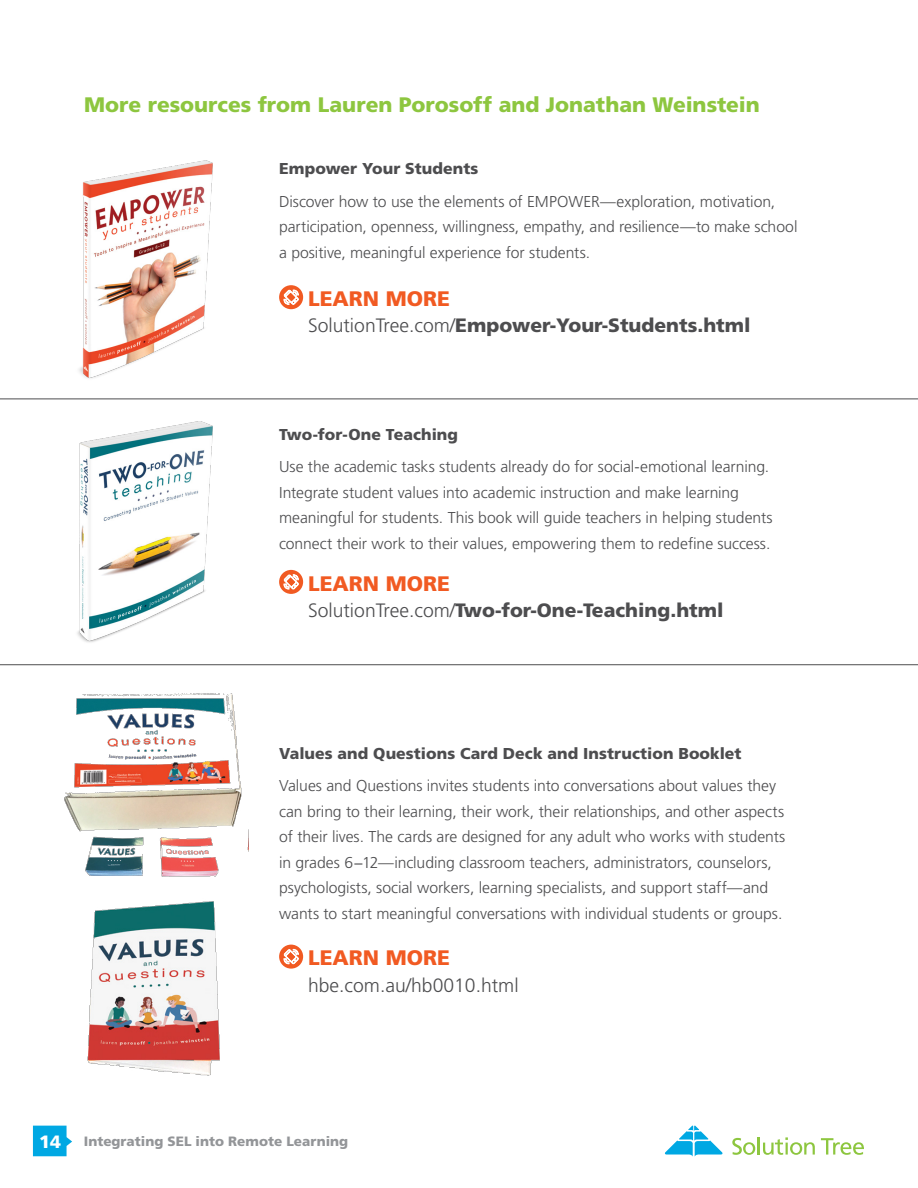
<style>
.page{position:relative;width:918px;height:1188px;background:#fff}
.page>*{position:absolute;margin:0;border:0;box-sizing:border-box;transform-origin:0 0}
.t1{font:900 21px "Frutiger LT Std";color:#8dc63f}
.t2{font:900 21px "Frutiger LT Std";color:#f15a22}
.t3{font:900 19.35px "Frutiger LT Std";color:#4d4d4f}
.t4{font:300 19.35px "Frutiger LT Std";color:#4d4d4f}
.t5{font:900 17.85px "Frutiger LT Std";color:#fff}
.t6{font:300 15.75px/25.5px "Frutiger LT Std";letter-spacing:-.005em;color:#4d4d4f}
.t7{font:900 15.75px "Frutiger LT Std";letter-spacing:.005em;color:#4d4d4f}
.t8{font:900 13.5px "Frutiger LT Std";color:#939598}
.s1{font-weight:300}
</style>
<div class="page">
<svg style="left:33px;top:1126px;width:39px;height:30px"></svg>
<svg style="left:665px;top:1126px;width:58px;height:31px"></svg>
<svg style="left:732px;top:1137px;width:83px;height:18px"></svg>
<svg style="left:821px;top:1138px;width:43px;height:17px"></svg>
<img style="left:79px;top:160px;width:134px;height:219px">
<img style="left:77px;top:421px;width:136px;height:222px">
<img style="left:87px;top:901px;width:133px;height:175px">
<div style="left:279px;top:570px;width:24px;height:24px;background:#f15a22;border-radius:50%"></div>
<svg style="left:284px;top:574px;width:15px;height:15px"></svg>
<div style="left:279px;top:285px;width:24px;height:24px;background:#f15a22;border-radius:50%"></div>
<svg style="left:284px;top:290px;width:15px;height:15px"></svg>
<img style="left:64px;top:693px;width:184px;height:184px">
<div style="left:279px;top:945px;width:24px;height:24px;background:#f15a22;border-radius:50%"></div>
<svg style="left:284px;top:949px;width:15px;height:15px"></svg>
<hr style="left:0;top:399px;width:918px;height:1px;background:#4d4d4f">
<hr style="left:0;top:664px;width:918px;height:1px;background:#4d4d4f">
<h1 class="t1" style="left:84px;top:92px;width:677px">More resources from Lauren Porosoff and Jonathan Weinstein</h1>
<p class="t7" style="left:279px;top:159px;width:201px">Empower Your Students</p>
<p class="t6" style="left:279px;top:189px;width:520px">Discover how to use the elements of EMPOWER—exploration, motivation, participation, openness, willingness, empathy, and resilience—to make school a positive, meaningful experience for students.</p>
<h1 class="t2" style="left:308px;top:286px;width:143px">LEARN MORE</h1>
<p class="t3" style="left:308px;top:314px;width:444px"><span class="s1">SolutionTree.com/</span>Empower-Your-Students.html</p>
<p class="t7" style="left:279px;top:425px;width:180px">Two-for-One Teaching</p>
<p class="t6" style="left:279px;top:454px;width:495px">Use the academic tasks students already do for social-emotional learning.<br>Integrate student values into academic instruction and make learning meaningful for students. This book will guide teachers in helping students connect their work to their values, empowering them to redefine success.</p>
<h1 class="t2" style="left:308px;top:571px;width:143px">LEARN MORE</h1>
<p class="t3" style="left:308px;top:598px;width:417px"><span class="s1">SolutionTree.com/</span>Two-for-One-Teaching.html</p>
<p class="t7" style="left:279px;top:744px;width:464px">Values and Questions Card Deck and Instruction Booklet</p>
<p class="t6" style="left:279px;top:774px;width:508px">Values and Questions invites students into conversations about values they can bring to their learning, their work, their relationships, and other aspects of their lives. The cards are designed for any adult who works with students in grades 6−12—including classroom teachers, administrators, counselors, psychologists, social workers, learning specialists, and support staff—and wants to start meaningful conversations with individual students or groups.</p>
<h1 class="t2" style="left:308px;top:945px;width:143px">LEARN MORE</h1>
<p class="t4" style="left:308px;top:974px;width:212px">hbe.com.au/hb0010.html</p>
<p class="t5" style="left:39px;top:1131px;width:23px">14</p>
<p class="t8" style="left:84px;top:1133px;width:266px">Integrating SEL into Remote Learning</p>
</div>
